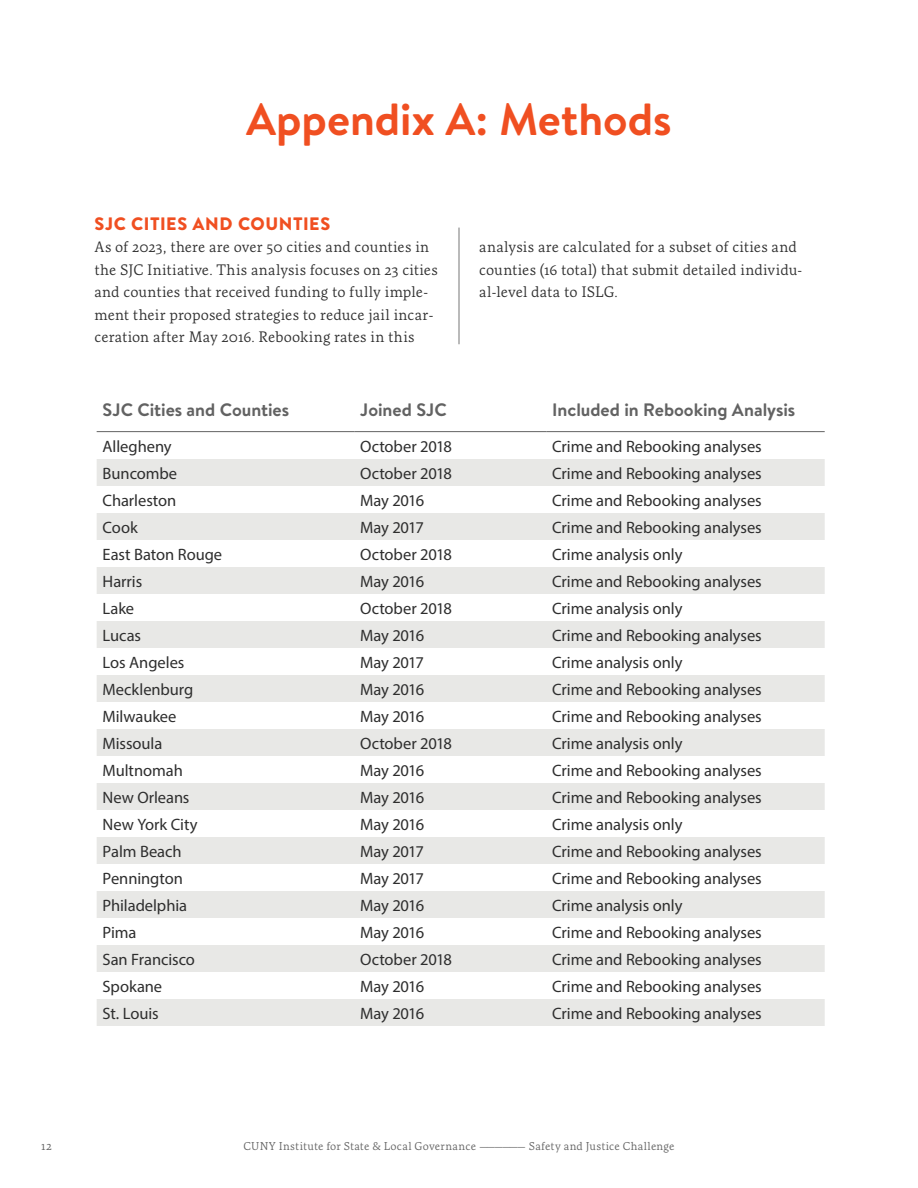
<style>
.page{position:relative;width:918px;height:1188px;background:#fff}
.page>*{position:absolute;margin:0;border:0;box-sizing:border-box;transform-origin:0 0}
.t1{font:700 45px "Brandon Text";color:#f04f21}
.t2{font:700 18px "Brandon Text";color:#626262}
.t3{font:900 18px "Brandon Text";letter-spacing:.035em;color:#f04f21}
.t4{font:16.5px "Myriad Pro";letter-spacing:-.005em;color:#2e2e2e}
.Body_Copy{font:15px/22.5px "Artigo";letter-spacing:.005em;color:#2e2e2e}
.t5{font:12px "Artigo";color:#626262}
.t6{font:11.25px "Artigo";letter-spacing:.02em;color:#626262}
</style>
<div class="page">
<svg style="left:97px;top:459px;width:728px;height:567px;fill:#e8e8e6"></svg>
<hr style="left:97px;top:431px;width:257px;height:1px;background:#626262">
<hr style="left:354px;top:431px;width:192px;height:1px;background:#626262">
<hr style="left:546px;top:431px;width:279px;height:1px;background:#626262">
<hr style="left:459px;top:228px;width:1px;height:116px;background:#777">
<h1 class="t1" style="left:246px;top:88px;width:427px">Appendix A: Methods</h1>
<h2 class="t3" style="left:94px;top:211px;width:237px">SJC CITIES AND COUNTIES</h2>
<p class="Body_Copy" style="left:94px;top:235px;width:345px">As of 2023, there are over 50 cities and counties in the SJC Initiative. This analysis focuses on 23 cities and counties that received funding to fully imple&shy;ment their proposed strategies to reduce jail incar&shy;ceration after May 2016. Rebooking rates in this</p>
<p class="Body_Copy" style="left:479px;top:235px;width:325px">analysis are calculated for a subset of cities and counties (16 total) that submit detailed individu&shy;al-level data to ISLG.</p>
<p class="t2" style="left:103px;top:398px;width:188px">SJC Cities and Counties</p>
<p class="t2" style="left:360px;top:398px;width:88px">Joined SJC</p>
<p class="t2" style="left:552px;top:398px;width:245px">Included in Rebooking Analysis</p>
<p class="t4" style="left:103px;top:436px;width:71px">Allegheny</p>
<p class="t4" style="left:360px;top:436px;width:93px">October 2018</p>
<p class="t4" style="left:552px;top:436px;width:211px">Crime and Rebooking analyses</p>
<p class="t4" style="left:103px;top:463px;width:76px">Buncombe</p>
<p class="t4" style="left:360px;top:463px;width:93px">October 2018</p>
<p class="t4" style="left:552px;top:463px;width:211px">Crime and Rebooking analyses</p>
<p class="t4" style="left:103px;top:490px;width:75px">Charleston</p>
<p class="t4" style="left:360px;top:490px;width:66px">May 2016</p>
<p class="t4" style="left:552px;top:490px;width:211px">Crime and Rebooking analyses</p>
<p class="t4" style="left:103px;top:517px;width:37px">Cook</p>
<p class="t4" style="left:360px;top:517px;width:65px">May 2017</p>
<p class="t4" style="left:552px;top:517px;width:211px">Crime and Rebooking analyses</p>
<p class="t4" style="left:103px;top:544px;width:121px">East Baton Rouge</p>
<p class="t4" style="left:360px;top:544px;width:93px">October 2018</p>
<p class="t4" style="left:552px;top:544px;width:132px">Crime analysis only</p>
<p class="t4" style="left:103px;top:571px;width:41px">Harris</p>
<p class="t4" style="left:360px;top:571px;width:66px">May 2016</p>
<p class="t4" style="left:552px;top:571px;width:211px">Crime and Rebooking analyses</p>
<p class="t4" style="left:103px;top:598px;width:33px">Lake</p>
<p class="t4" style="left:360px;top:598px;width:93px">October 2018</p>
<p class="t4" style="left:552px;top:598px;width:132px">Crime analysis only</p>
<p class="t4" style="left:103px;top:625px;width:40px">Lucas</p>
<p class="t4" style="left:360px;top:625px;width:66px">May 2016</p>
<p class="t4" style="left:552px;top:625px;width:211px">Crime and Rebooking analyses</p>
<p class="t4" style="left:103px;top:652px;width:83px">Los Angeles</p>
<p class="t4" style="left:360px;top:652px;width:65px">May 2017</p>
<p class="t4" style="left:552px;top:652px;width:132px">Crime analysis only</p>
<p class="t4" style="left:103px;top:679px;width:92px">Mecklenburg</p>
<p class="t4" style="left:360px;top:679px;width:66px">May 2016</p>
<p class="t4" style="left:552px;top:679px;width:211px">Crime and Rebooking analyses</p>
<p class="t4" style="left:103px;top:706px;width:75px">Milwaukee</p>
<p class="t4" style="left:360px;top:706px;width:66px">May 2016</p>
<p class="t4" style="left:552px;top:706px;width:211px">Crime and Rebooking analyses</p>
<p class="t4" style="left:103px;top:733px;width:61px">Missoula</p>
<p class="t4" style="left:360px;top:733px;width:93px">October 2018</p>
<p class="t4" style="left:552px;top:733px;width:132px">Crime analysis only</p>
<p class="t4" style="left:103px;top:760px;width:82px">Multnomah</p>
<p class="t4" style="left:360px;top:760px;width:66px">May 2016</p>
<p class="t4" style="left:552px;top:760px;width:211px">Crime and Rebooking analyses</p>
<p class="t4" style="left:103px;top:787px;width:88px">New Orleans</p>
<p class="t4" style="left:360px;top:787px;width:66px">May 2016</p>
<p class="t4" style="left:552px;top:787px;width:211px">Crime and Rebooking analyses</p>
<p class="t4" style="left:103px;top:814px;width:97px">New York City</p>
<p class="t4" style="left:360px;top:814px;width:66px">May 2016</p>
<p class="t4" style="left:552px;top:814px;width:132px">Crime analysis only</p>
<p class="t4" style="left:103px;top:841px;width:80px">Palm Beach</p>
<p class="t4" style="left:360px;top:841px;width:65px">May 2017</p>
<p class="t4" style="left:552px;top:841px;width:211px">Crime and Rebooking analyses</p>
<p class="t4" style="left:103px;top:868px;width:82px">Pennington</p>
<p class="t4" style="left:360px;top:868px;width:65px">May 2017</p>
<p class="t4" style="left:552px;top:868px;width:211px">Crime and Rebooking analyses</p>
<p class="t4" style="left:103px;top:895px;width:86px">Philadelphia</p>
<p class="t4" style="left:360px;top:895px;width:66px">May 2016</p>
<p class="t4" style="left:552px;top:895px;width:132px">Crime analysis only</p>
<p class="t4" style="left:103px;top:922px;width:35px">Pima</p>
<p class="t4" style="left:360px;top:922px;width:66px">May 2016</p>
<p class="t4" style="left:552px;top:922px;width:211px">Crime and Rebooking analyses</p>
<p class="t4" style="left:103px;top:949px;width:94px">San Francisco</p>
<p class="t4" style="left:360px;top:949px;width:93px">October 2018</p>
<p class="t4" style="left:552px;top:949px;width:211px">Crime and Rebooking analyses</p>
<p class="t4" style="left:103px;top:976px;width:61px">Spokane</p>
<p class="t4" style="left:360px;top:976px;width:66px">May 2016</p>
<p class="t4" style="left:552px;top:976px;width:211px">Crime and Rebooking analyses</p>
<p class="t4" style="left:103px;top:1003px;width:58px">St. Louis</p>
<p class="t4" style="left:360px;top:1003px;width:66px">May 2016</p>
<p class="t4" style="left:552px;top:1003px;width:211px">Crime and Rebooking analyses</p>
<p class="t5" style="left:41px;top:1138px;width:12px">12</p>
<p class="t6" style="left:243px;top:1139px;width:433px">CUNY Institute for State &amp; Local Governance —————— Safety and Justice Challenge</p>
</div>
